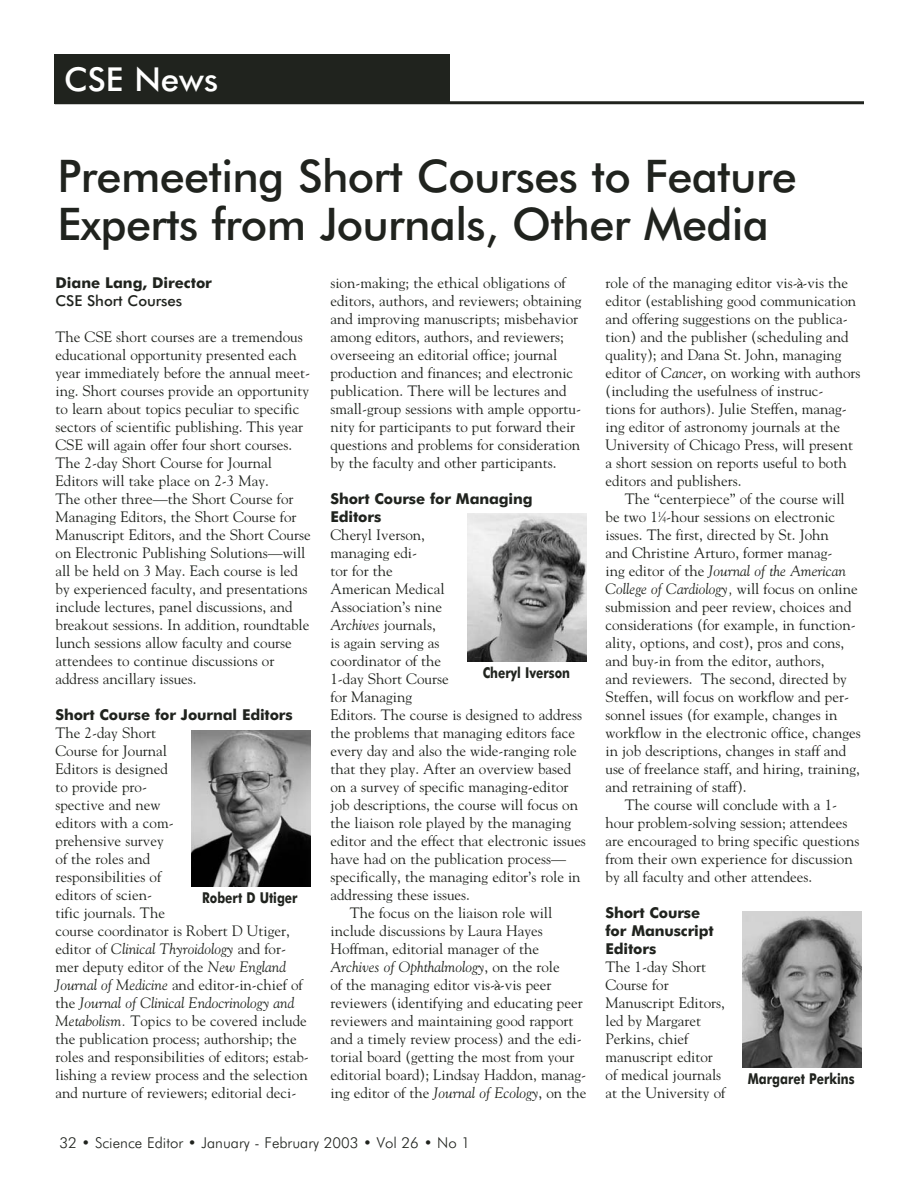
<style>
.page{position:relative;width:918px;height:1188px;background:#fff}
.page>*{position:absolute;margin:0;border:0;box-sizing:border-box;transform-origin:0 0}
.t1{font:500 45px/48px "Futura BT";letter-spacing:-.015em;color:#20231e}
.t2{font:500 33px "Futura BT";color:#fff}
.t3{font:15px/18px "Goudy";color:#20231e}
.t4{font:700 15px/18px "Futura BT";letter-spacing:-.01em;color:#20231e}
.t5{font:italic 15px "Goudy";color:#20231e}
.t6{font:300 15px "Futura BT";color:#20231e}
.t7{font:700 15px "Futura BT";letter-spacing:-.01em;color:#20231e;scale:.8 1}
.t8{font:500 15px "Futura BT";letter-spacing:-.005em;color:#20231e}
.s1{font-style:italic}
.s2{font-style:normal}
.s3{font-size:7.5px}
</style>
<div class="page">
<div style="left:54px;top:54px;width:396px;height:49px;background:#20231e"></div>
<hr style="left:55px;top:101px;width:809px;height:3px;background:#20231e">
<img style="left:191px;top:731px;width:119px;height:156px">
<img style="left:468px;top:514px;width:119px;height:147px">
<img style="left:742px;top:912px;width:120px;height:156px">
<h2 class="t2" style="left:64px;top:68px;width:155px">CSE News</h2>
<h1 class="t1" style="left:58px;top:158px;width:741px">Premeeting Short Courses to Feature<br>Experts from Journals, Other Media</h1>
<p class="t4" style="left:56px;top:275px;width:158px">Diane Lang, Director</p>
<p class="t8" style="left:56px;top:295px;width:128px">CSE Short Courses</p>
<p class="t3" style="left:56px;top:329px;width:257px">The CSE short courses are a tremendous educational opportunity presented each year immediately before the annual meet&shy;ing. Short courses provide an opportunity to learn about topics peculiar to specific sectors of scientific publishing. This year CSE will again offer four short courses.<br>The 2-day Short Course for Journal Editors will take place on 2-3 May.<br>The other three—the Short Course for Managing Editors, the Short Course for Manuscript Editors, and the Short Course on Electronic Publishing Solutions—will all be held on 3 May. Each course is led by experienced faculty, and presentations include lectures, panel discussions, and breakout sessions. In addition, roundtable lunch sessions allow faculty and course attendees to continue discussions or address ancillary issues.</p>
<p class="t4" style="left:56px;top:707px;width:239px">Short Course for Journal Editors</p>
<p class="t3" style="left:56px;top:725px;width:255px">The 2-day Short<br>Course for Journal<br>Editors is designed<br>to provide pro-<br>spective and new<br>editors with a com-<br>prehensive survey<br>of the roles and<br>responsibilities of<br>editors of scien-<br>tific journals. The<br>course coordinator is Robert D Utiger, editor of <span class="s1">Clinical Thyroidology</span> and for&shy;mer deputy editor of the <span class="s1">New England<br>Journal of Medicine</span> and editor-in-chief of the <span class="s1">Journal of Clinical Endocrinology and<br>Metabolism.</span> Topics to be covered include the publication process; authorship; the roles and responsibilities of editors; estab&shy;lishing a review process and the selection and nurture of reviewers; editorial deci-</p>
<p class="t7" style="left:202px;top:892px;width:121px">Robert D Utiger</p>
<p class="t3" style="left:330px;top:275px;width:253px">sion-making; the ethical obligations of editors, authors, and reviewers; obtaining and improving manuscripts; misbehavior among editors, authors, and reviewers; overseeing an editorial office; journal production and finances; and electronic publication. There will be lectures and small-group sessions with ample opportu&shy;nity for participants to put forward their questions and problems for consideration by the faculty and other participants.</p>
<p class="t4" style="left:330px;top:491px;width:204px">Short Course for Managing<br>Editors</p>
<p class="t3" style="left:330px;top:527px;width:96px">Cheryl Iverson,</p>
<p class="t3" style="left:330px;top:545px;width:88px">managing edi-</p>
<p class="t3" style="left:330px;top:563px;width:64px">tor for the</p>
<p class="t3" style="left:330px;top:581px;width:116px">American Medical</p>
<p class="t3" style="left:330px;top:599px;width:113px">Association’s nine</p>
<p class="t3" style="left:330px;top:617px;width:107px"><span class="s1">Archives</span> journals,</p>
<p class="t3" style="left:330px;top:635px;width:111px">is again serving as</p>
<p class="t3" style="left:330px;top:653px;width:112px">coordinator of the</p>
<p class="t3" style="left:330px;top:671px;width:120px">1-day Short Course</p>
<p class="t3" style="left:330px;top:689px;width:83px">for Managing</p>
<p class="t3" style="left:330px;top:707px;width:253px">Editors. The course is designed to address</p>
<p class="t3" style="left:330px;top:725px;width:246px">the problems that managing editors face</p>
<p class="t3" style="left:330px;top:743px;width:248px">every day and also the wide-ranging role</p>
<p class="t3" style="left:330px;top:761px;width:242px">that they play. After an overview based</p>
<p class="t3" style="left:330px;top:779px;width:240px">on a survey of specific managing-editor</p>
<p class="t3" style="left:330px;top:797px;width:249px">job descriptions, the course will focus on</p>
<p class="t3" style="left:330px;top:815px;width:242px">the liaison role played by the managing</p>
<p class="t3" style="left:330px;top:833px;width:257px">editor and the effect that electronic issues</p>
<p class="t3" style="left:330px;top:851px;width:237px">have had on the publication process—</p>
<p class="t3" style="left:330px;top:869px;width:252px">specifically, the managing editor’s role in</p>
<p class="t3" style="left:330px;top:887px;width:141px">addressing these issues.</p>
<p class="t3" style="left:350px;top:905px;width:204px">The focus on the liaison role will</p>
<p class="t3" style="left:330px;top:923px;width:214px">include discussions by Laura Hayes</p>
<p class="t3" style="left:330px;top:941px;width:210px">Hoffman, editorial manager of the</p>
<p class="t5" style="left:330px;top:961px;width:231px">Archives of Ophthalmology<span class="s2">, on the role</span></p>
<p class="t3" style="left:330px;top:977px;width:223px">of the managing editor vis-`a--vis peer</p>
<p class="t3" style="left:330px;top:995px;width:254px">reviewers (identifying and educating peer</p>
<p class="t3" style="left:330px;top:1013px;width:245px">reviewers and maintaining good rapport</p>
<p class="t3" style="left:330px;top:1031px;width:253px">and a timely review process) and the edi-</p>
<p class="t3" style="left:330px;top:1049px;width:245px">torial board (getting the most from your</p>
<p class="t3" style="left:330px;top:1067px;width:257px">editorial board); Lindsay Haddon, manag-</p>
<p class="t3" style="left:330px;top:1085px;width:257px">ing editor of the <span class="s1">Journal of Ecology</span>, on the</p>
<p class="t7" style="left:483px;top:667px;width:111px">Cheryl Iverson</p>
<p class="t6" style="left:59px;top:1138px;width:412px">32 • Science Editor • January - February 2003 • Vol 26 • No 1</p>
<p class="t3" style="left:606px;top:275px;width:257px">role of the managing editor vis-`a--vis the editor (establishing good communication and offering suggestions on the publica&shy;tion) and the publisher (scheduling and quality); and Dana St. John, managing editor of <span class="s1">Cancer</span>, on working with authors (including the usefulness of instruc-<br>tions for authors). Julie Steffen, manag&shy;ing editor of astronomy journals at the University of Chicago Press, will present a short session on reports useful to both editors and publishers.</p>
<p class="t3" style="left:625px;top:491px;width:221px">The “centerpiece” of the course will</p>
<p class="t3" style="left:606px;top:509px;width:231px">be two 1<sup>1</sup>⁄<span class="s3">4</span>-hour sessions on electronic</p>
<p class="t3" style="left:606px;top:527px;width:225px">issues. The first, directed by St. John</p>
<p class="t3" style="left:606px;top:545px;width:228px">and Christine Arturo, former manag-</p>
<p class="t5" style="left:606px;top:565px;width:242px"><span class="s2">ing editor of the</span> Journal of the American</p>
<p class="t5" style="left:606px;top:583px;width:254px">College of Cardiology, <span class="s2">will focus on online</span></p>
<p class="t3" style="left:606px;top:599px;width:247px">submission and peer review, choices and</p>
<p class="t3" style="left:606px;top:617px;width:252px">considerations (for example, in function-</p>
<p class="t3" style="left:606px;top:635px;width:240px">ality, options, and cost), pros and cons,</p>
<p class="t3" style="left:606px;top:653px;width:220px">and buy-in from the editor, authors,</p>
<p class="t3" style="left:606px;top:671px;width:243px">and reviewers. The second, directed by</p>
<p class="t3" style="left:606px;top:689px;width:245px">Steffen, will focus on workflow and per-</p>
<p class="t3" style="left:606px;top:707px;width:233px">sonnel issues (for example, changes in</p>
<p class="t3" style="left:606px;top:725px;width:257px">workflow in the electronic office, changes</p>
<p class="t3" style="left:606px;top:743px;width:242px">in job descriptions, changes in staff and</p>
<p class="t3" style="left:606px;top:761px;width:256px">use of freelance staff, and hiring, training,</p>
<p class="t3" style="left:606px;top:779px;width:143px">and retraining of staff).</p>
<p class="t3" style="left:625px;top:797px;width:214px">The course will conclude with a 1-</p>
<p class="t3" style="left:606px;top:815px;width:243px">hour problem-solving session; attendees</p>
<p class="t3" style="left:606px;top:833px;width:255px">are encouraged to bring specific questions</p>
<p class="t3" style="left:606px;top:851px;width:249px">from their own experience for discussion</p>
<p class="t3" style="left:606px;top:869px;width:208px">by all faculty and other attendees.</p>
<p class="t4" style="left:606px;top:905px;width:110px">Short Course for Manuscript<br>Editors</p>
<p class="t3" style="left:606px;top:959px;width:121px">The 1-day Short<br>Course for<br>Manuscript Editors, led by Margaret<br>Perkins, chief manuscript editor of medical journals at the University of</p>
<p class="t7" style="left:748px;top:1073px;width:135px">Margaret Perkins</p>
</div>
